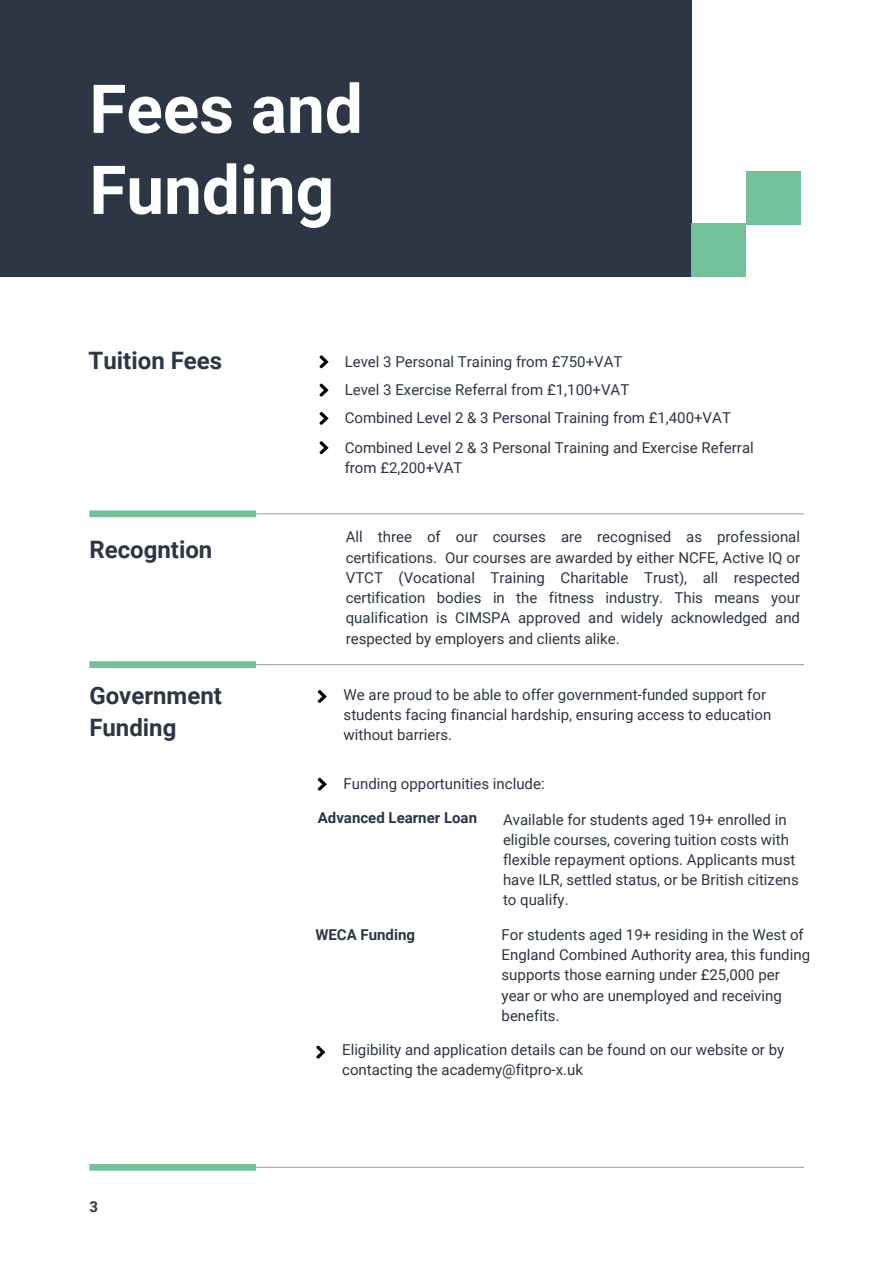
<style>
.page{position:relative;width:894px;height:1264px;background:#fff}
.page>*{position:absolute;margin:0;border:0;box-sizing:border-box;transform-origin:0 0}
.t1{font:700 67.5px/81px "Roboto";color:#fff}
.t2{font:700 24px/32.7px "Roboto";color:#2c3644}
.t3{font:15px/20.2px "Roboto";color:#2c3644}
.t4{font:700 15px "Roboto";color:#2c3644}
</style>
<div class="page">
<svg style="left:317px;top:690px;width:10px;height:13px"></svg>
<svg style="left:317px;top:777px;width:10px;height:14px"></svg>
<svg style="left:316px;top:1045px;width:9px;height:14px"></svg>
<hr style="left:162px;top:513px;width:642px;height:1px;background:#a6a6a6">
<div style="left:89px;top:510px;width:167px;height:7px;background:#73c19b"></div>
<hr style="left:162px;top:664px;width:642px;height:1px;background:#a6a6a6">
<div style="left:89px;top:661px;width:167px;height:7px;background:#73c19b"></div>
<hr style="left:162px;top:1166px;width:642px;height:1px;background:#a6a6a6">
<div style="left:89px;top:1163px;width:167px;height:7px;background:#73c19b"></div>
<div style="left:0;top:0;width:691px;height:277px;background:#2c3644"></div>
<div style="left:691px;top:224px;width:54px;height:53px;background:#73c19b"></div>
<div style="left:745px;top:171px;width:54px;height:53px;background:#73c19b"></div>
<svg style="left:319px;top:355px;width:9px;height:14px"></svg>
<svg style="left:319px;top:383px;width:9px;height:14px"></svg>
<svg style="left:319px;top:412px;width:9px;height:13px"></svg>
<svg style="left:319px;top:441px;width:9px;height:14px"></svg>
<h1 class="t1" style="left:89px;top:69px;width:275px">Fees and<br>Funding</h1>
<h2 class="t2" style="left:89px;top:344px;width:135px">Tuition Fees</h2>
<p class="t2" style="left:89px;top:533px;width:124px">Recogntion</p>
<p class="t3" style="left:344px;top:351px;width:279px">Level 3 Personal Training from £750+VAT</p>
<p class="t3" style="left:344px;top:380px;width:286px">Level 3 Exercise Referral from £1,100+VAT</p>
<p class="t3" style="left:344px;top:408px;width:387px">Combined Level 2 &amp; 3 Personal Training from £1,400+VAT</p>
<p class="t3" style="left:344px;top:437px;width:410px">Combined Level 2 &amp; 3 Personal Training and Exercise Referral from £2,200+VAT</p>
<p class="t3" style="left:346px;top:527px;width:455px;text-align:justify">All three of our courses are recognised as professional certifications. Our courses are awarded by either NCFE, Active IQ or VTCT (Vocational Training Charitable Trust), all respected certification bodies in the fitness industry. This means your qualification is CIMSPA approved and widely acknowledged and respected by employers and clients alike.</p>
<p class="t2" style="left:89px;top:679px;width:134px">Government<br>Funding</p>
<p class="t3" style="left:343px;top:684px;width:429px">We are proud to be able to offer government-funded support for students facing financial hardship, ensuring access to education without barriers.</p>
<p class="t3" style="left:343px;top:773px;width:202px">Funding opportunities include:</p>
<p class="t4" style="left:318px;top:809px;width:161px">Advanced Learner Loan</p>
<p class="t3" style="left:503px;top:810px;width:297px">Available for students aged 19+ enrolled in eligible courses, covering tuition costs with flexible repayment options. Applicants must have ILR, settled status, or be British citizens to qualify.</p>
<p class="t4" style="left:315px;top:926px;width:101px">WECA Funding</p>
<h2 class="t3" style="left:501px;top:924px;width:310px">For students aged 19+ residing in the West of England Combined Authority area, this funding supports those earning under £25,000 per year or who are unemployed and receiving benefits.</h2>
<p class="t3" style="left:342px;top:1040px;width:443px">Eligibility and application details can be found on our website or by contacting the academy@fitpro-x.uk</p>
<h2 class="t4" style="left:89px;top:1198px;width:10px">3</h2>
</div>
